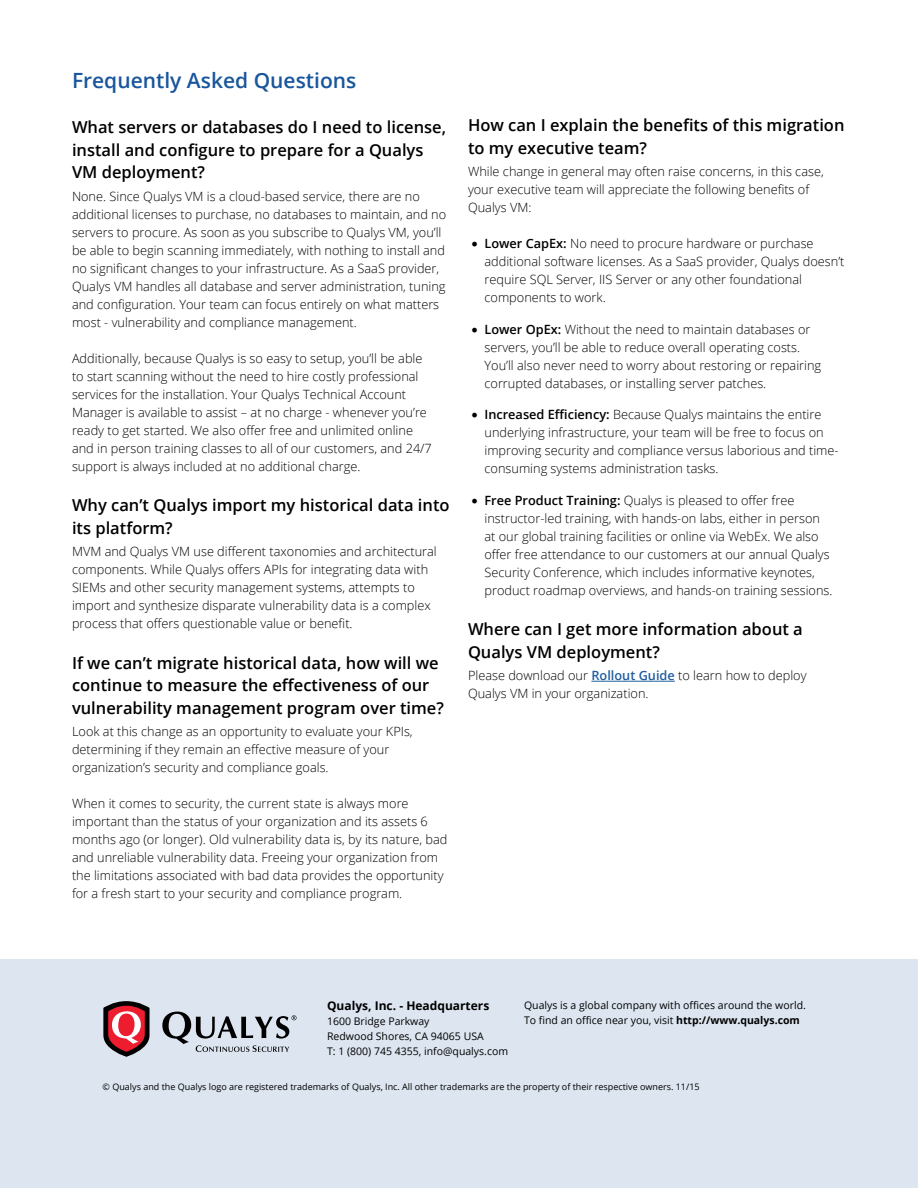
<style>
.page{position:relative;width:918px;height:1188px;background:#fff}
.page>*{position:absolute;margin:0;border:0;box-sizing:border-box;transform-origin:0 0}
.t1{font:600 21px "Open Sans";color:#19569c}
.t2{font:600 16.5px/22.5px "Open Sans";color:#000}
.t3{font:300 12.75px/18px "Open Sans";color:#000}
.t4{font:700 12px "Open Sans";color:#000}
.t5{font:10.5px/15px "Open Sans";color:#000}
.t6{font:9px "Open Sans";color:#000}
.s1{font-family:"Minion Pro";font-weight:400;font-size:18px}
.s2{font-weight:600}
.s3{font-weight:600;color:#215e9e}
.s4{font-weight:700}
</style>
<div class="page">
<div style="left:1px;top:959px;width:917px;height:229px;background:#dde6f0"></div>
<svg style="left:103px;top:1001px;width:47px;height:56px;background:#a95760"></svg>
<svg style="left:162px;top:1012px;width:135px;height:40px"></svg>
<hr style="left:591px;top:681px;width:84px;height:1px;background:#215e9e">
<h1 class="t1" style="left:72px;top:66px;width:286px">Frequently Asked Questions</h1>
<p class="t2" style="left:72px;top:115px;width:376px">What servers or databases do I need to license, install and configure to prepare for a Qualys<br>VM deployment?</p>
<p class="t3" style="left:72px;top:187px;width:376px">None. Since Qualys VM is a cloud-based service, there are no additional licenses to purchase, no databases to maintain, and no servers to procure. As soon as you subscribe to Qualys VM, you’ll be able to begin scanning immediately, with nothing to install and no significant changes to your infrastructure. As a SaaS provider, Qualys VM handles all database and server administration, tuning and configuration. Your team can focus entirely on what matters most - vulnerability and compliance management.</p>
<p class="t3" style="left:72px;top:349px;width:361px">Additionally, because Qualys is so easy to setup, you’ll be able to start scanning without the need to hire costly professional services for the installation. Your Qualys Technical Account Manager is available to assist – at no charge - whenever you’re ready to get started. We also offer free and unlimited online and in person training classes to all of our customers, and 24/7 support is always included at no additional charge.</p>
<p class="t2" style="left:72px;top:493px;width:379px">Why can’t Qualys import my historical data into its platform?</p>
<p class="t3" style="left:72px;top:542px;width:366px">MVM and Qualys VM use different taxonomies and architectural components. While Qualys offers APIs for integrating data with SIEMs and other security management systems, attempts to import and synthesize disparate vulnerability data is a complex process that offers questionable value or benefit.</p>
<p class="t2" style="left:72px;top:651px;width:373px">If we can’t migrate historical data, how will we continue to measure the effectiveness of our vulnerability management program over time?</p>
<p class="t3" style="left:72px;top:722px;width:342px">Look at this change as an opportunity to evaluate your KPIs, determining if they remain an effective measure of your organization’s security and compliance goals.</p>
<p class="t3" style="left:72px;top:794px;width:377px">When it comes to security, the current state is always more important than the status of your organization and its assets 6 months ago (or longer). Old vulnerability data is, by its nature, bad and unreliable vulnerability data. Freeing your organization from the limitations associated with bad data provides the opportunity for a fresh start to your security and compliance program.</p>
<p class="t2" style="left:468px;top:114px;width:378px">How can I explain the benefits of this migration to my executive team?</p>
<p class="t3" style="left:468px;top:162px;width:357px">While change in general may often raise concerns, in this case, your executive team will appreciate the following benefits of<br>Qualys VM:</p>
<p class="t3" style="left:484px;top:234px;width:361px;text-indent:-14px"><span class="s1">•</span> <span class="s2">Lower CapEx:</span> No need to procure hardware or purchase additional software licenses. As a SaaS provider, Qualys doesn’t require SQL Server, IIS Server or any other foundational components to work.</p>
<p class="t3" style="left:484px;top:320px;width:338px;text-indent:-14px"><span class="s1">•</span> <span class="s2">Lower OpEx:</span> Without the need to maintain databases or servers, you’ll be able to reduce overall operating costs.<br>You’ll also never need to worry about restoring or repairing corrupted databases, or installing server patches.</p>
<p class="t3" style="left:484px;top:405px;width:356px;text-indent:-14px"><span class="s1">•</span> <span class="s2">Increased Efficiency:</span> Because Qualys maintains the entire underlying infrastructure, your team will be free to focus on improving security and compliance versus laborious and time&shy;consuming systems administration tasks.</p>
<p class="t3" style="left:484px;top:491px;width:350px;text-indent:-14px"><span class="s1">•</span> <span class="s2">Free Product Training:</span> Qualys is pleased to offer free instructor-led training, with hands-on labs, either in person at our global training facilities or online via WebEx. We also offer free attendance to our customers at our annual Qualys Security Conference, which includes informative keynotes, product roadmap overviews, and hands-on training sessions.</p>
<p class="t2" style="left:468px;top:618px;width:336px">Where can I get more information about a<br>Qualys VM deployment?</p>
<p class="t3" style="left:468px;top:666px;width:340px">Please download our <span class="s3">Rollout Guide</span> to learn how to deploy<br>Qualys VM in your organization.</p>
<p class="t4" style="left:327px;top:997px;width:164px">Qualys, Inc. - Headquarters</p>
<p class="t5" style="left:327px;top:1013px;width:183px">1600 Bridge Parkway<br>Redwood Shores, CA 94065 USA<br>T: 1 (800) 745 4355, info@qualys.com</p>
<p class="t5" style="left:524px;top:997px;width:283px">Qualys is a global company with offices around the world.<br>To find an office near you, visit <span class="s4">http://www.qualys.com</span></p>
<p class="t6" style="left:103px;top:1081px;width:599px">© Qualys and the Qualys logo are registered trademarks of Qualys, Inc. All other trademarks are the property of their respective owners. 11/15</p>
</div>
